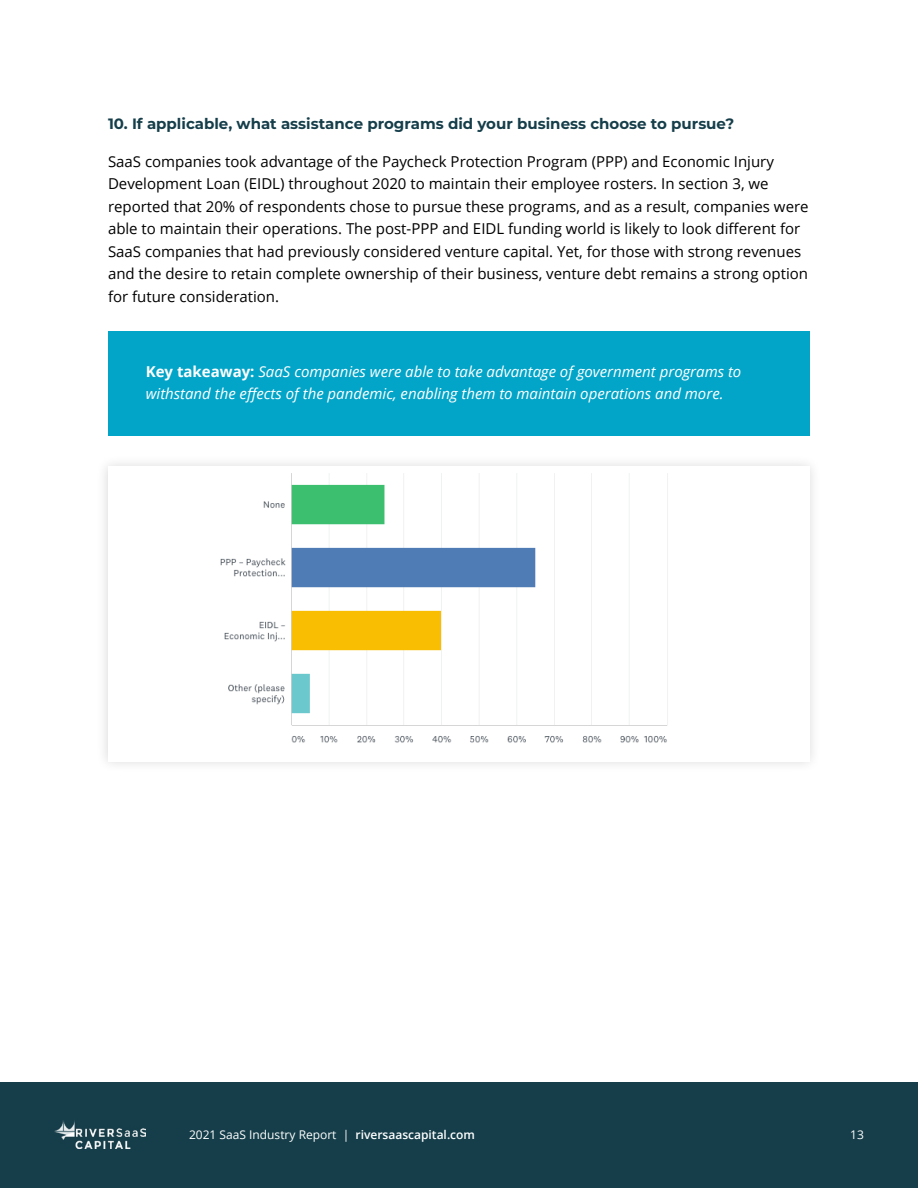
<style>
.page{position:relative;width:918px;height:1188px;background:#fff}
.page>*{position:absolute;margin:0;border:0;box-sizing:border-box;transform-origin:0 0}
.t1{font:15px/22.5px "Open Sans";color:#000}
.t2{font:italic 15px/22.5px "Open Sans";color:#fff}
.t3{font:700 15px "Montserrat";color:#153e4a}
.t4{font:12px "Open Sans";color:#fff}
.s1{font-weight:700;font-style:normal}
.s2{font-weight:600}
</style>
<div class="page">
<div style="left:0;top:1082px;width:918px;height:106px;background:#153e4a"></div>
<img style="left:54px;top:1120px;width:91px;height:28px">
<div style="left:108px;top:332px;width:702px;height:104px;background:#02a4c8"></div>
<img style="left:220px;top:473px;width:447px;height:270px">
<p class="t3" style="left:108px;top:113px;width:628px">10. If applicable, what assistance programs did your business choose to pursue?</p>
<p class="t1" style="left:108px;top:149px;width:702px">SaaS companies took advantage of the Paycheck Protection Program (PPP) and Economic Injury Development Loan (EIDL) throughout 2020 to maintain their employee rosters. In section 3, we reported that 20% of respondents chose to pursue these programs, and as a result, companies were able to maintain their operations. The post-PPP and EIDL funding world is likely to look different for SaaS companies that had previously considered venture capital. Yet, for those with strong revenues and the desire to retain complete ownership of their business, venture debt remains a strong option for future consideration.</p>
<p class="t2" style="left:146px;top:359px;width:597px"><span class="s1">Key takeaway:</span> SaaS companies were able to take advantage of government programs to withstand the effects of the pandemic, enabling them to maintain operations and more.</p>
<p class="t4" style="left:189px;top:1126px;width:288px">2021 SaaS Industry Report | <span class="s2">riversaascapital.com</span></p>
<p class="t4" style="left:850px;top:1127px;width:15px">13</p>
</div>
